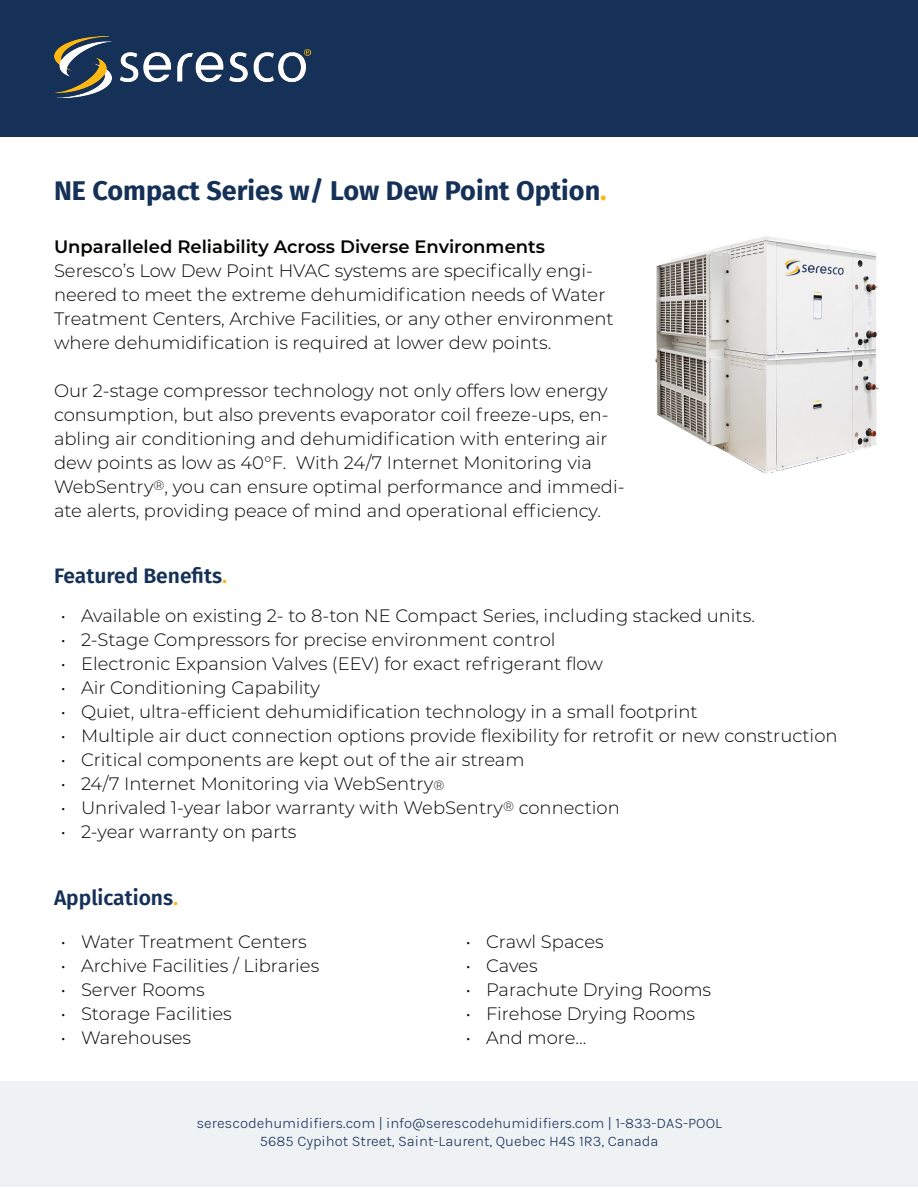
<style>
.page{position:relative;width:918px;height:1188px;background:#fff}
.page>*{position:absolute;margin:0;border:0;box-sizing:border-box;transform-origin:0 0}
.t1{font:700 27px "Fira Sans";color:#153158}
.t2{font:600 21px "Fira Sans";color:#153158}
.t3{font:300 18px "Montserrat";color:#040503}
.t4{font:600 18px "Montserrat";color:#040503}
.t5{font:300 15px/18px "Karla";color:#153158;text-align:center}
.t6{font:300 13.5px "Montserrat";color:#040503}
.s1{color:#fcb814}
.s2{font-size:13.5px}
</style>
<div class="page">
<div style="left:0;top:0;width:918px;height:136px;background:#153158"></div>
<img style="left:54px;top:36px;width:256px;height:61px">
<img style="left:655px;top:236px;width:224px;height:238px">
<div style="left:0;top:1081px;width:918px;height:106px;background:#eff2f5"></div>
<p class="t1" style="left:54px;top:175px;width:554px">NE Compact Series w/ Low Dew Point Option<span class="s1">.</span></p>
<p class="t4" style="left:54px;top:234px;width:493px">Unparalleled Reliability Across Diverse Environments</p>
<p class="t3" style="left:54px;top:258px;width:540px">Seresco’s Low Dew Point HVAC systems are specifically engi-</p>
<p class="t3" style="left:54px;top:282px;width:553px">neered to meet the extreme dehumidification needs of Water</p>
<p class="t3" style="left:54px;top:306px;width:561px">Treatment Centers, Archive Facilities, or any other environment</p>
<p class="t3" style="left:54px;top:330px;width:499px">where dehumidification is required at lower dew points.</p>
<p class="t3" style="left:54px;top:378px;width:555px">Our 2-stage compressor technology not only offers low energy</p>
<p class="t3" style="left:54px;top:402px;width:556px">consumption, but also prevents evaporator coil freeze-ups, en-</p>
<p class="t3" style="left:54px;top:426px;width:555px">abling air conditioning and dehumidification with entering air</p>
<p class="t3" style="left:54px;top:450px;width:234px">dew points as low as 40°F.</p>
<p class="t3" style="left:296px;top:450px;width:298px">With 24/7 Internet Monitoring via</p>
<p class="t3" style="left:54px;top:474px;width:101px">WebSentry</p>
<p class="t6" style="left:154px;top:476px;width:13px">®</p>
<p class="t3" style="left:165px;top:474px;width:462px">, you can ensure optimal performance and immedi-</p>
<p class="t3" style="left:54px;top:498px;width:549px">ate alerts, providing peace of mind and operational efficiency.</p>
<p class="t2" style="left:54px;top:563px;width:175px">Featured Benefits<span class="s1">.</span></p>
<p class="t3" style="left:61px;top:603px;width:696px">• Available on existing 2- to 8-ton NE Compact Series, including stacked units.</p>
<p class="t3" style="left:61px;top:627px;width:496px">• 2-Stage Compressors for precise environment control</p>
<p class="t3" style="left:61px;top:651px;width:544px">• Electronic Expansion Valves (EEV) for exact refrigerant flow</p>
<p class="t3" style="left:61px;top:675px;width:261px">• Air Conditioning Capability</p>
<p class="t3" style="left:61px;top:699px;width:638px">• Quiet, ultra-efficient dehumidification technology in a small footprint</p>
<p class="t3" style="left:61px;top:723px;width:778px">• Multiple air duct connection options provide flexibility for retrofit or new construction</p>
<p class="t3" style="left:61px;top:747px;width:465px">• Critical components are kept out of the air stream</p>
<p class="t3" style="left:61px;top:771px;width:385px">• 24/7 Internet Monitoring via WebSentry<span class="s2">®</span></p>
<p class="t3" style="left:61px;top:795px;width:561px">• Unrivaled 1-year labor warranty with WebSentry<sup>®</sup> connection</p>
<p class="t3" style="left:61px;top:819px;width:237px">• 2-year warranty on parts</p>
<p class="t2" style="left:54px;top:885px;width:126px">Applications<span class="s1">.</span></p>
<p class="t3" style="left:61px;top:929px;width:247px">• Water Treatment Centers</p>
<p class="t3" style="left:61px;top:953px;width:260px">• Archive Facilities / Libraries</p>
<p class="t3" style="left:61px;top:977px;width:146px">• Server Rooms</p>
<p class="t3" style="left:61px;top:1001px;width:173px">• Storage Facilities</p>
<p class="t3" style="left:61px;top:1025px;width:132px">• Warehouses</p>
<p class="t3" style="left:466px;top:929px;width:139px">• Crawl Spaces</p>
<p class="t3" style="left:466px;top:953px;width:73px">• Caves</p>
<p class="t3" style="left:466px;top:977px;width:247px">• Parachute Drying Rooms</p>
<p class="t3" style="left:466px;top:1001px;width:231px">• Firehose Drying Rooms</p>
<p class="t3" style="left:466px;top:1025px;width:122px">• And more...</p>
<p class="t5" style="left:196px;top:1114px;width:527px">serescodehumidifiers.com | info@serescodehumidifiers.com | 1-833-DAS-POOL<br>5685 Cypihot Street, Saint-Laurent, Quebec H4S 1R3, Canada</p>
</div>
